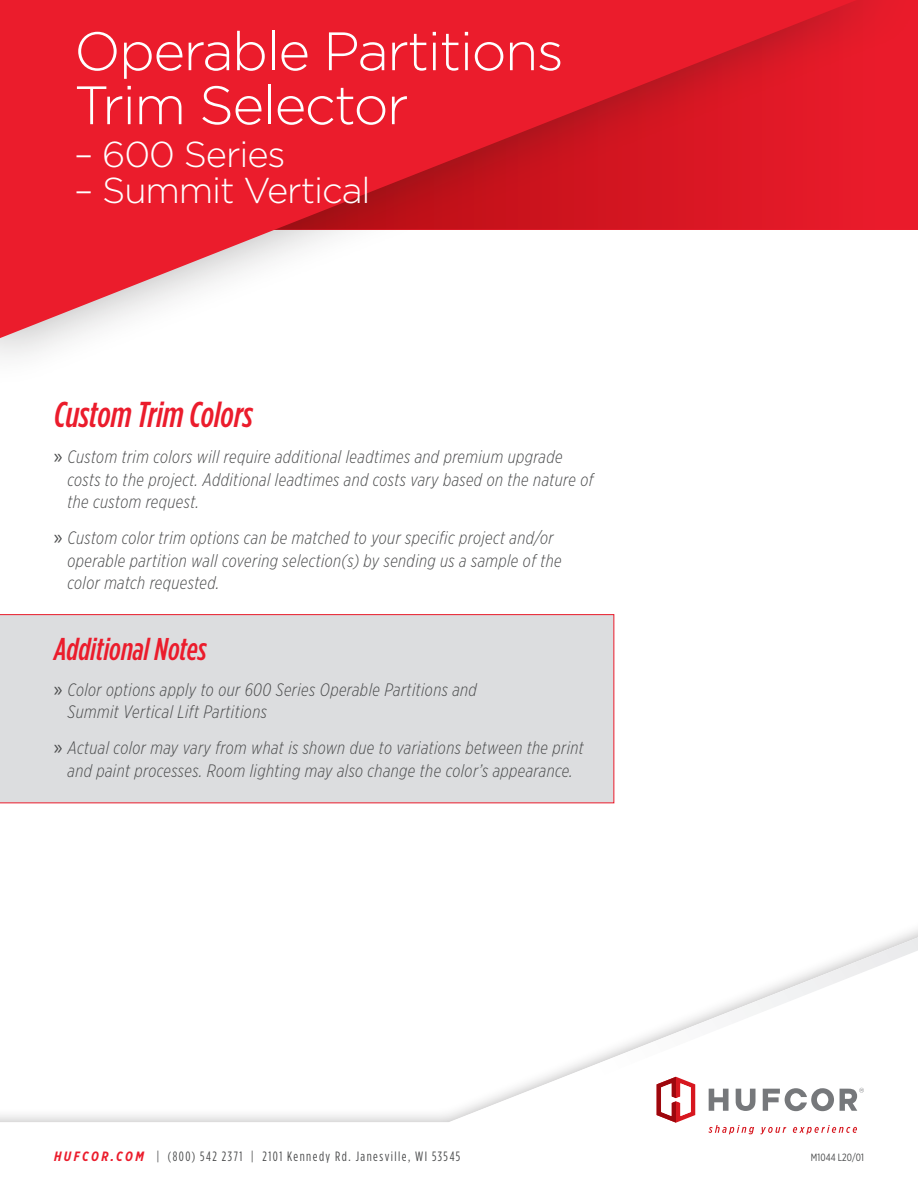
<style>
.page{position:relative;width:918px;height:1188px;background:#fff}
.page>*{position:absolute;margin:0;border:0;box-sizing:border-box;transform-origin:0 0}
.t1{font:300 54px/54px "Gotham";letter-spacing:-.03em;color:#fff}
.t2{font:300 36px "Gotham";letter-spacing:-.03em;color:#fff}
.t3{font:italic 500 36px "Gotham Condensed";color:#eb1c2c}
.t4{font:italic 500 31.5px "Gotham Condensed";color:#eb1c2c}
.t5{font:italic 300 18px/22.5px "Gotham X Narrow";letter-spacing:.025em;color:#4b4c4d}
.t6{font:13.5px "Gotham Condensed";letter-spacing:.11em;color:#4b4c4d}
.t7{font:10.5px "Gotham X Narrow";letter-spacing:.01em;color:#4b4c4d}
.s1{font-family:"Myriad Pro";font-weight:400;font-style:normal;font-size:21px}
.s2{font-family:"Gotham X Narrow";font-weight:700;font-style:italic;color:#eb1c2c}
</style>
<div class="page">
<div style="left:0;top:614px;width:614px;height:189px;background:#dcdddf"></div>
<div style="left:0;top:0;width:918px;height:390px;background:#231f20;opacity:.35"></div>
<svg style="left:0;top:0;width:857px;height:338px;fill:#eb1c2c"></svg>
<svg style="left:0;top:1115px;width:283px;height:7px;fill:#e9e9e9"></svg>
<svg style="left:283px;top:937px;width:635px;height:185px"></svg>
<svg style="left:318px;top:951px;width:600px;height:184px"></svg>
<svg style="left:709px;top:1089px;width:20px;height:22px"></svg>
<svg style="left:763px;top:1088px;width:71px;height:23px"></svg>
<svg style="left:657px;top:1077px;width:38px;height:46px"></svg>
<svg style="left:736px;top:1089px;width:20px;height:22px"></svg>
<svg style="left:708px;top:1125px;width:46px;height:9px"></svg>
<svg style="left:760px;top:1127px;width:26px;height:7px"></svg>
<svg style="left:793px;top:1125px;width:64px;height:9px"></svg>
<svg style="left:840px;top:1088px;width:24px;height:23px"></svg>
<h1 class="t1" style="left:74px;top:23px;width:491px">Operable Partitions<br>Trim Selector</h1>
<h2 class="t2" style="left:74px;top:131px;width:213px">– 600 Series</h2>
<h2 class="t2" style="left:74px;top:167px;width:298px">– Summit Vertical</h2>
<h2 class="t3" style="left:54px;top:394px;width:201px">Custom Trim Colors</h2>
<p class="t5" style="left:68px;top:445px;width:527px;text-indent:-14px"><span class="s1">»</span> Custom trim colors will require additional leadtimes and premium upgrade costs to the project. Additional leadtimes and costs vary based on the nature of the custom request.</p>
<p class="t5" style="left:68px;top:526px;width:496px;text-indent:-14px"><span class="s1">»</span> Custom color trim options can be matched to your specific project and/or operable partition wall covering selection(s) by sending us a sample of the color match requested.</p>
<h3 class="t4" style="left:54px;top:631px;width:154px">Additional Notes</h3>
<p class="t5" style="left:68px;top:678px;width:411px;text-indent:-14px"><span class="s1">»</span> Color options apply to our 600 Series Operable Partitions and<br>Summit Vertical Lift Partitions</p>
<p class="t5" style="left:54px;top:736px;width:531px;text-align:center"><span class="s1">»</span> Actual color may vary from what is shown due to variations between the print and paint processes. Room lighting may also change the color’s appearance.</p>
<p class="t6" style="left:54px;top:1149px;width:408px"><span class="s2">HUFCOR.COM</span> | (800) 542 2371 | 2101 Kennedy Rd. Janesville, WI 53545</p>
<p class="t7" style="left:811px;top:1151px;width:55px">M1044 L20/01</p>
</div>
